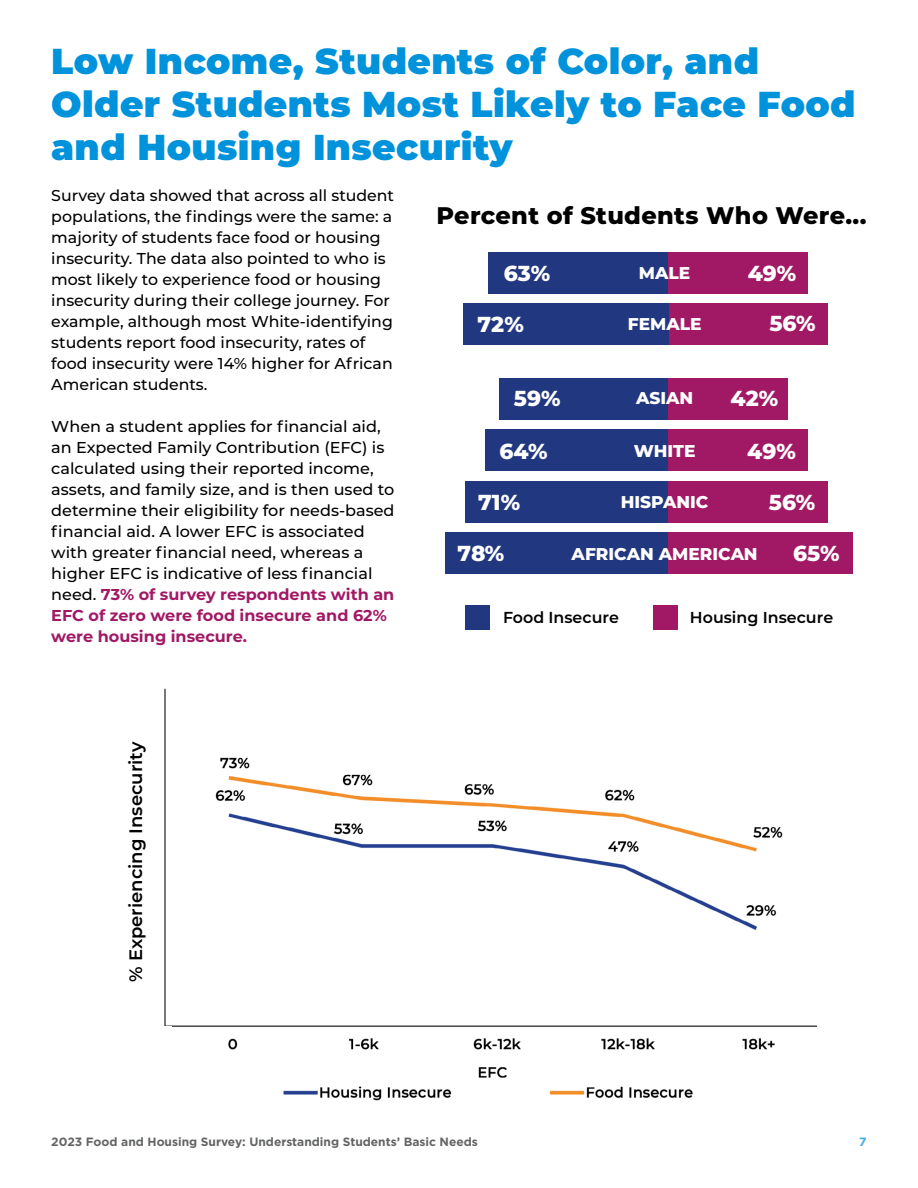
<style>
.page{position:relative;width:918px;height:1188px;background:#fff}
.page>*{position:absolute;margin:0;border:0;box-sizing:border-box;transform-origin:0 0}
.t1{font:900 36px/43.2px "Montserrat";letter-spacing:.01em;color:#0092db}
.t2{font:800 24px "Montserrat";letter-spacing:.015em;color:#000}
.t3{font:800 21.75px "Montserrat";color:#fff}
.t4{font:600 18px "Montserrat";color:#000}
.t5{font:800 16.95px "Montserrat";color:#fff}
.t6{font:600 15.9px "Montserrat";color:#000}
.t7{font:500 15.75px/21px "Montserrat";color:#000}
.t8{font:700 12px "Gotham";color:#636466}
.t9{font:700 12px "Gotham";color:#40ade4}
.s1{font-weight:700;color:#a11865}
</style>
<div class="page">
<div style="left:465px;top:605px;width:25px;height:24px;background:#213780"></div>
<div style="left:653px;top:605px;width:25px;height:24px;background:#a11865"></div>
<div style="left:668px;top:252px;width:140px;height:41px;background:#a11865"></div>
<div style="left:668px;top:303px;width:160px;height:42px;background:#a11865"></div>
<div style="left:668px;top:378px;width:120px;height:41px;background:#a11865"></div>
<div style="left:668px;top:430px;width:140px;height:41px;background:#a11865"></div>
<div style="left:668px;top:481px;width:160px;height:41px;background:#a11865"></div>
<div style="left:668px;top:533px;width:185px;height:41px;background:#a11865"></div>
<div style="left:488px;top:252px;width:180px;height:41px;background:#213780"></div>
<div style="left:463px;top:303px;width:205px;height:42px;background:#213780"></div>
<div style="left:500px;top:378px;width:168px;height:41px;background:#213780"></div>
<div style="left:486px;top:430px;width:182px;height:41px;background:#213780"></div>
<div style="left:465px;top:481px;width:203px;height:41px;background:#213780"></div>
<div style="left:445px;top:533px;width:223px;height:41px;background:#213780"></div>
<img style="left:164px;top:688px;width:653px;height:413px">
<div style="left:157px;top:1026px;width:14px;height:60px;background:#fff"></div>
<div style="left:219px;top:1036px;width:9px;height:20px;background:#fff"></div>
<div style="left:340px;top:1036px;width:9px;height:20px;background:#fff"></div>
<div style="left:464px;top:1034px;width:9px;height:20px;background:#fff"></div>
<div style="left:592px;top:1034px;width:9px;height:20px;background:#fff"></div>
<div style="left:733px;top:1034px;width:9px;height:20px;background:#fff"></div>
<h1 class="t1" style="left:51px;top:37px;width:806px">Low Income, Students of Color, and<br>Older Students Most Likely to Face Food and Housing Insecurity</h1>
<p class="t7" style="left:51px;top:185px;width:344px">Survey data showed that across all student populations, the findings were the same: a majority of students face food or housing insecurity. The data also pointed to who is most likely to experience food or housing insecurity during their college journey. For example, although most White-identifying students report food insecurity, rates of food insecurity were 14% higher for African American students.</p>
<p class="t7" style="left:51px;top:415px;width:345px">When a student applies for financial aid, an Expected Family Contribution (EFC) is calculated using their reported income, assets, and family size, and is then used to determine their eligibility for needs-based financial aid. A lower EFC is associated with greater financial need, whereas a higher EFC is indicative of less financial need. <span class="s1">73% of survey respondents with an EFC of zero were food insecure and 62% were housing insecure.</span></p>
<p class="t2" style="left:436px;top:197px;width:432px">Percent of Students Who Were...</p>
<p class="t5" style="left:639px;top:261px;width:53px">MALE</p>
<p class="t3" style="left:748px;top:257px;width:50px">49%</p>
<p class="t3" style="left:769px;top:308px;width:48px">56%</p>
<p class="t3" style="left:504px;top:258px;width:48px">63%</p>
<p class="t3" style="left:477px;top:308px;width:48px">72%</p>
<p class="t5" style="left:628px;top:312px;width:75px">FEMALE</p>
<p class="t3" style="left:514px;top:382px;width:48px">59%</p>
<p class="t3" style="left:500px;top:435px;width:50px">64%</p>
<p class="t3" style="left:478px;top:486px;width:44px">71%</p>
<p class="t3" style="left:457px;top:537px;width:49px">78%</p>
<p class="t3" style="left:731px;top:383px;width:49px">42%</p>
<p class="t3" style="left:747px;top:435px;width:50px">49%</p>
<p class="t3" style="left:769px;top:486px;width:48px">56%</p>
<p class="t3" style="left:793px;top:537px;width:48px">65%</p>
<p class="t5" style="left:636px;top:386px;width:59px">ASIAN</p>
<p class="t5" style="left:634px;top:438px;width:63px">WHITE</p>
<p class="t5" style="left:621px;top:490px;width:89px">HISPANIC</p>
<p class="t5" style="left:572px;top:542px;width:187px">AFRICAN AMERICAN</p>
<p class="t6" style="left:503px;top:606px;width:117px">Food Insecure</p>
<p class="t6" style="left:690px;top:606px;width:145px">Housing Insecure</p>
<p class="t4" style="left:123px;top:982px;width:242px;rotate:-90deg">% Experiencing Insecurity</p>
<p class="t8" style="left:51px;top:1134px;width:428px">2023 Food and Housing Survey: Understanding Students’ Basic Needs</p>
<p class="t9" style="left:859px;top:1134px;width:9px">7</p>
</div>
